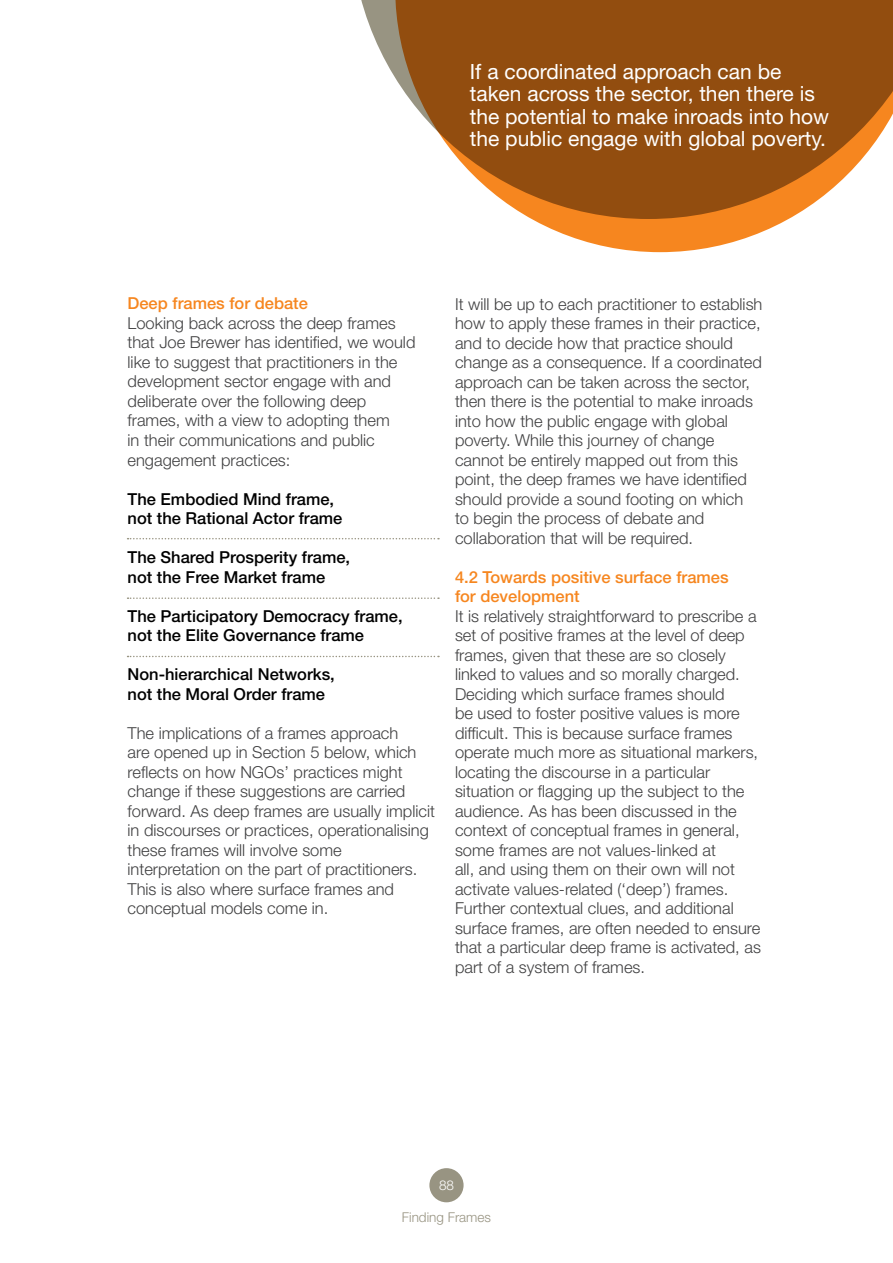
<style>
.page{position:relative;width:893px;height:1263px;background:#fff}
.page>*{position:absolute;margin:0;border:0;box-sizing:border-box;transform-origin:0 0}
.t1{font:21px/22.5px "Helvetica Neue LT Std";color:#fff}
.t2{font:300 16.5px/19.5px "Helvetica Neue LT Std";color:#414142}
.t3{font:500 16.5px/19.5px "Helvetica Neue LT Std";color:#000}
.t4{font:500 16.5px/19.5px "Helvetica Neue LT Std";color:#f6861f}
.t5{font:300 13.5px "Helvetica Neue LT Std";color:#989482}
.t6{font:300 13.5px "Helvetica Neue LT Std";color:#fff}
</style>
<div class="page">
<div style="left:429px;top:1168px;width:35px;height:34px;background:#989482;border-radius:50%"></div>
<svg style="left:128px;top:538px;width:311px;height:1px"></svg>
<svg style="left:128px;top:597px;width:311px;height:2px"></svg>
<svg style="left:128px;top:656px;width:311px;height:1px"></svg>
<svg style="left:532px;top:219px;width:257px;height:33px;fill:#f6861f"></svg>
<svg style="left:361px;top:0;width:532px;height:219px;fill:#924d0f"></svg>
<p class="t1" style="left:470px;top:60px;width:361px">If a coordinated approach can be taken across the sector, then there is the potential to make inroads into how the public engage with global poverty.</p>
<p class="t4" style="left:128px;top:294px;width:182px">Deep frames for debate</p>
<p class="t2" style="left:128px;top:313px;width:289px">Looking back across the deep frames that Joe Brewer has identified, we would like to suggest that practitioners in the development sector engage with and deliberate over the following deep frames, with a view to adopting them<br>in their communications and public engagement practices:</p>
<p class="t3" style="left:128px;top:489px;width:216px">The Embodied Mind frame, not the Rational Actor frame</p>
<p class="t3" style="left:128px;top:547px;width:224px">The Shared Prosperity frame, not the Free Market frame</p>
<p class="t3" style="left:128px;top:606px;width:277px">The Participatory Democracy frame, not the Elite Governance frame</p>
<p class="t3" style="left:128px;top:664px;width:209px">Non-hierarchical Networks, not the Moral Order frame</p>
<p class="t2" style="left:128px;top:723px;width:309px">The implications of a frames approach<br>are opened up in Section 5 below, which reflects on how NGOs’ practices might change if these suggestions are carried forward. As deep frames are usually implicit in discourses or practices, operationalising these frames will involve some interpretation on the part of practitioners.<br>This is also where surface frames and conceptual models come in.</p>
<p class="t2" style="left:455px;top:294px;width:309px">It will be up to each practitioner to establish how to apply these frames in their practice, and to decide how that practice should change as a consequence. If a coordinated approach can be taken across the sector, then there is the potential to make inroads into how the public engage with global poverty. While this journey of change cannot be entirely mapped out from this point, the deep frames we have identified should provide a sound footing on which<br>to begin the process of debate and collaboration that will be required.</p>
<p class="t4" style="left:455px;top:567px;width:275px">4.2 Towards positive surface frames for development</p>
<p class="t2" style="left:455px;top:606px;width:307px">It is relatively straightforward to prescribe a set of positive frames at the level of deep frames, given that these are so closely linked to values and so morally charged.<br>Deciding which surface frames should<br>be used to foster positive values is more difficult. This is because surface frames operate much more as situational markers, locating the discourse in a particular situation or flagging up the subject to the audience. As has been discussed in the context of conceptual frames in general, some frames are not values-linked at<br>all, and using them on their own will not activate values-related (‘deep’) frames.<br>Further contextual clues, and additional surface frames, are often needed to ensure that a particular deep frame is activated, as part of a system of frames.</p>
<p class="t6" style="left:439px;top:1177px;width:16px">88</p>
<p class="t5" style="left:402px;top:1208px;width:91px">Finding Frames</p>
</div>
